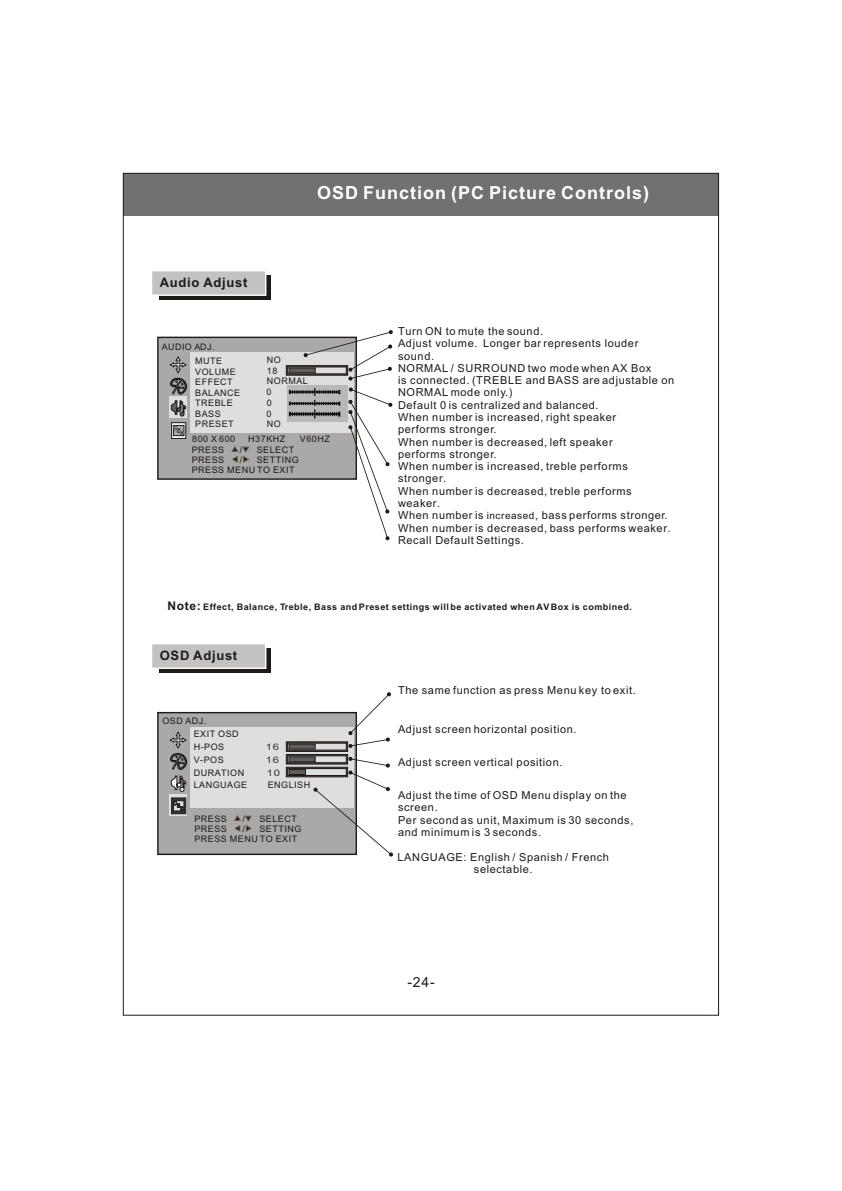
<style>
.page{position:relative;width:842px;height:1191px;background:#fff}
.page>*{position:absolute;margin:0;border:0;box-sizing:border-box;transform-origin:0 0}
.t1{font:700 18px "Arial";letter-spacing:.055em;color:#fff}
.t2{font:14px "Arial";color:#1f1a17}
.t3{font:700 13px "Arial";letter-spacing:.055em;color:#1f1a17}
.t4{font:11px/12.3px "Arial";letter-spacing:.055em;color:#1f1a17}
.t5{font:9px/13.1px "Arial";letter-spacing:.055em;color:#1f1a17}
.t6{font:700 9px "Arial";letter-spacing:.055em;color:#1f1a17}
.t7{font:9px "Arial";color:#383633;scale:1.25 1}
.s1{font-size:10px}
.s2{font-size:12px}
</style>
<div class="page">
<div style="left:123px;top:173px;width:596px;height:43px;background:#737070"></div>
<div style="left:159px;top:649px;width:112px;height:24px;background:#1f1a17"></div>
<div style="left:151px;top:643px;width:115px;height:26px;background:#c2c2c2;border:1px solid #fff"></div>
<div style="left:159px;top:276px;width:112px;height:24px;background:#1f1a17"></div>
<div style="left:151px;top:270px;width:115px;height:26px;background:#c2c2c2;border:1px solid #fff"></div>
<div style="left:157px;top:337px;width:200px;height:143px;background:#aba8a8;border:1px solid #1f1a17"></div>
<div style="left:190px;top:352px;width:163px;height:80px;background:#dedede"></div>
<svg style="left:169px;top:356px;width:18px;height:83px"></svg>
<svg style="left:348px;top:387px;width:44px;height:153px"></svg>
<div style="left:157px;top:712px;width:200px;height:143px;background:#aba8a8;border:1px solid #1f1a17"></div>
<div style="left:190px;top:727px;width:163px;height:81px;background:#dedede"></div>
<svg style="left:170px;top:794px;width:17px;height:22px"></svg>
<svg style="left:169px;top:732px;width:18px;height:60px"></svg>
<svg style="left:171px;top:798px;width:15px;height:16px"></svg>
<svg style="left:232px;top:446px;width:17px;height:16px"></svg>
<img style="left:287px;top:385px;width:60px;height:25px">
<img style="left:288px;top:407px;width:60px;height:14px">
<svg style="left:234px;top:815px;width:17px;height:17px"></svg>
<svg style="left:286px;top:330px;width:107px;height:51px"></svg>
<svg style="left:286px;top:692px;width:107px;height:165px"></svg>
<p class="t3" style="left:160px;top:278px;width:89px">Audio Adjust</p>
<h1 class="t1" style="left:317px;top:186px;width:334px">OSD Function (PC Picture Controls)</h1>
<p class="t5" style="left:162px;top:341px;width:54px">AUDIO ADJ.</p>
<p class="t5" style="left:195px;top:356px;width:42px;line-height:10.6px">MUTE<br>VOLUME<br>EFFECT</p>
<p class="t5" style="left:195px;top:399px;width:40px;line-height:10.5px">TREBLE<br>BASS<br>PRESET</p>
<p class="t5" style="left:195px;top:387px;width:47px">BALANCE</p>
<p class="t5" style="left:267px;top:354px;width:16px">NO</p>
<p class="t5" style="left:267px;top:365px;width:12px">18</p>
<p class="t5" style="left:267px;top:375px;width:43px">NORMAL</p>
<p class="t5" style="left:267px;top:418px;width:16px">NO</p>
<p class="t5" style="left:266px;top:387px;width:7px;line-height:11px;text-align:justify">0<br>0<br>0</p>
<p class="t5" style="left:192px;top:433px;width:45px">800 X 600</p>
<p class="t5" style="left:248px;top:433px;width:39px">H37KHZ</p>
<p class="t5" style="left:300px;top:433px;width:32px">V60HZ</p>
<p class="t5" style="left:192px;top:444px;width:34px">PRESS</p>
<p class="t5" style="left:240px;top:444px;width:4px">/</p>
<p class="t5" style="left:257px;top:444px;width:39px">SELECT</p>
<p class="t5" style="left:192px;top:454px;width:34px">PRESS</p>
<p class="t5" style="left:240px;top:454px;width:4px">/</p>
<p class="t5" style="left:192px;top:456px;width:109px;line-height:10.1px;text-indent:65px">SETTING<br>PRESS MENU TO EXIT</p>
<p class="t4" style="left:398px;top:326px;width:278px">Turn ON to mute the sound.<br>Adjust volume. Longer bar represents louder sound.<br>NORMAL / SURROUND two mode when AX Box<br>is connected. (TREBLE and BASS are adjustable on<br>NORMAL mode only.)<br>Default 0 is centralized and balanced.<br>When number is increased, right speaker<br>performs stronger.<br>When number is decreased, left speaker<br>performs stronger.<br>When number is increased, treble performs stronger.<br>When number is decreased, treble performs weaker.<br>When number is <span class="s1">increased</span>, bass performs stronger.<br>When number is decreased, bass performs weaker.<br>Recall Default Settings.</p>
<p class="t6" style="left:167px;top:603px;width:466px"><span class="s2">Note:</span> Effect, Balance, Treble, Bass and Preset settings will be activated when AV Box is combined.</p>
<p class="t3" style="left:160px;top:651px;width:79px">OSD Adjust</p>
<p class="t5" style="left:194px;top:715px;width:52px;text-indent:-31px">OSD ADJ.<br>EXIT OSD<br>H-POS<br>V-POS<br>DURATION</p>
<p class="t5" style="left:194px;top:813px;width:34px">PRESS</p>
<p class="t5" style="left:242px;top:813px;width:4px">/</p>
<p class="t5" style="left:259px;top:813px;width:39px">SELECT</p>
<p class="t5" style="left:194px;top:823px;width:34px">PRESS</p>
<p class="t5" style="left:242px;top:823px;width:4px">/</p>
<p class="t7" style="left:266px;top:744px;width:12px">16</p>
<p class="t7" style="left:267px;top:769px;width:12px">10</p>
<p class="t7" style="left:266px;top:756px;width:12px">16</p>
<p class="t5" style="left:194px;top:779px;width:55px">LANGUAGE</p>
<p class="t5" style="left:268px;top:779px;width:44px">ENGLISH</p>
<p class="t5" style="left:194px;top:825px;width:109px;line-height:10.1px;text-indent:65px">SETTING<br>PRESS MENU TO EXIT</p>
<p class="t4" style="left:398px;top:685px;width:239px">The same function as press Menu key to exit.</p>
<p class="t4" style="left:398px;top:724px;width:180px">Adjust screen horizontal position.</p>
<p class="t4" style="left:398px;top:757px;width:166px">Adjust screen vertical position.</p>
<p class="t4" style="left:398px;top:790px;width:237px">Adjust the time of OSD Menu display on the screen.<br>Per second as unit, Maximum is 30 seconds, and minimum is 3 seconds.</p>
<p class="t4" style="left:398px;top:852px;width:213px;text-align:center">LANGUAGE: English / Spanish / French selectable.</p>
<p class="t2" style="left:408px;top:977px;width:29px">-24-</p>
</div>
